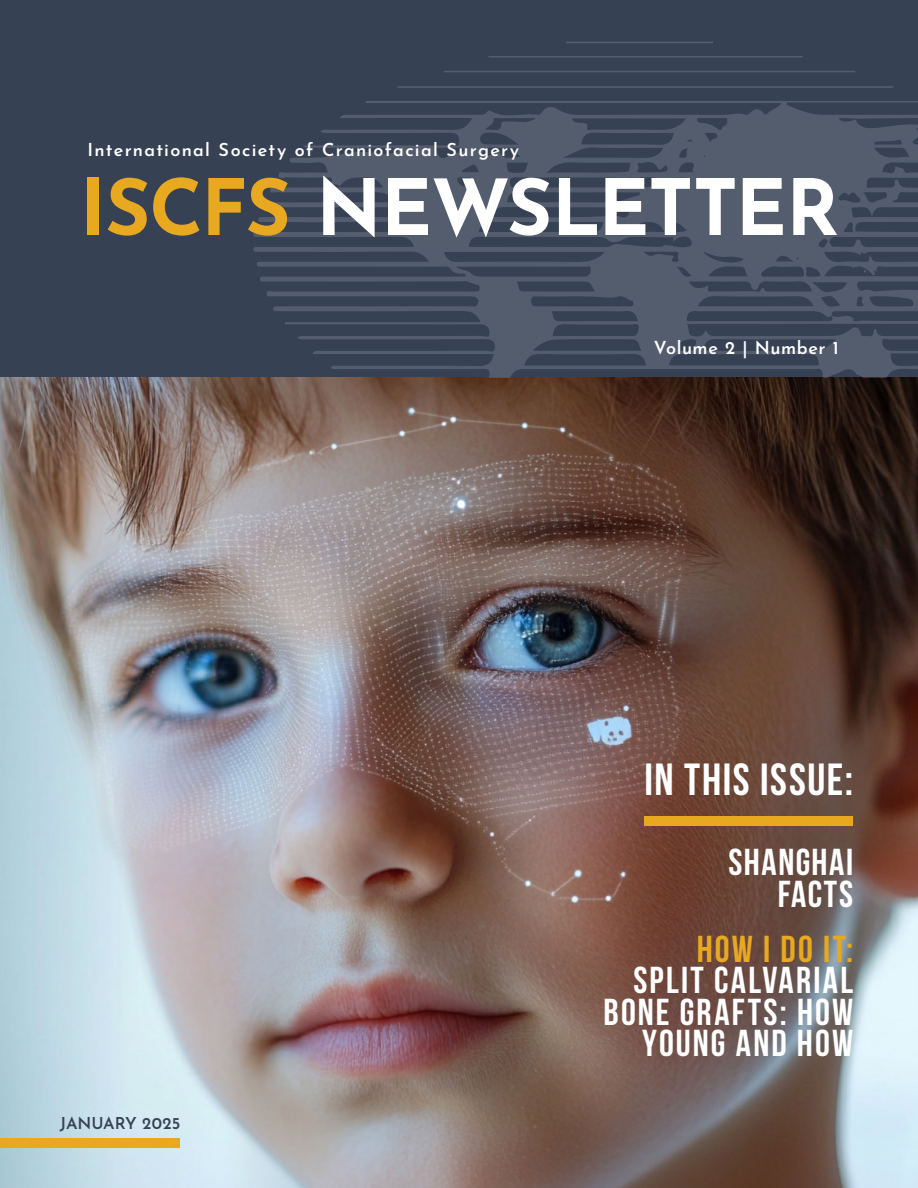
<style>
.page{position:relative;width:918px;height:1188px;background:#fff}
.page>*{position:absolute;margin:0;border:0;box-sizing:border-box;transform-origin:0 0}
.t1{font:700 77.4px "Josefin Sans";letter-spacing:-.015em;color:#fff}
.t2{font:700 45px "Bebas Neue";letter-spacing:.035em;color:#fff}
.t3{font:37.5px/31.5px "Bebas Neue";letter-spacing:.055em;color:#fff;text-align:right}
.t4{font:37.5px "Bebas Neue";letter-spacing:.055em;color:#e8a920}
.t5{font:600 18px "Josefin Sans";letter-spacing:.07em;color:#fff}
.t6{font:600 18px "Josefin Sans";letter-spacing:.03em;color:#fff}
.t7{font:600 16.5px "Josefin Sans";color:#374154}
.s1{color:#e8a920}
</style>
<div class="page">
<div style="left:0;top:0;width:918px;height:377px;background:#374154"></div>
<img style="left:0;top:377px;width:918px;height:811px">
<div style="left:0;top:1138px;width:180px;height:10px;background:#e8a920"></div>
<svg style="left:253px;top:101px;width:665px;height:276px"></svg>
<svg style="left:397px;top:86px;width:496px;height:2px"></svg>
<svg style="left:444px;top:71px;width:411px;height:1px"></svg>
<svg style="left:488px;top:56px;width:314px;height:1px"></svg>
<svg style="left:566px;top:42px;width:147px;height:1px"></svg>
<div style="left:645px;top:816px;width:208px;height:10px;background:#e8a920"></div>
<p class="t5" style="left:88px;top:134px;width:433px">International Society of Craniofacial Surgery</p>
<h1 class="t1" style="left:80px;top:139px;width:760px"><span class="s1">ISCFS</span> NEWSLETTER</h1>
<p class="t6" style="left:654px;top:332px;width:186px">Volume 2 | Number 1</p>
<p class="t2" style="left:645px;top:755px;width:210px">IN THIS ISSUE:</p>
<p class="t3" style="left:729px;top:846px;width:126px">SHANGHAI<br>FACTS</p>
<p class="t7" style="left:60px;top:1109px;width:122px">JANUARY 2025</p>
<p class="t4" style="left:697px;top:928px;width:158px">HOW I DO IT:</p>
<p class="t3" style="left:604px;top:964px;width:251px">SPLIT CALVARIAL<br>BONE GRAFTS: HOW<br>YOUNG AND HOW</p>
</div>
